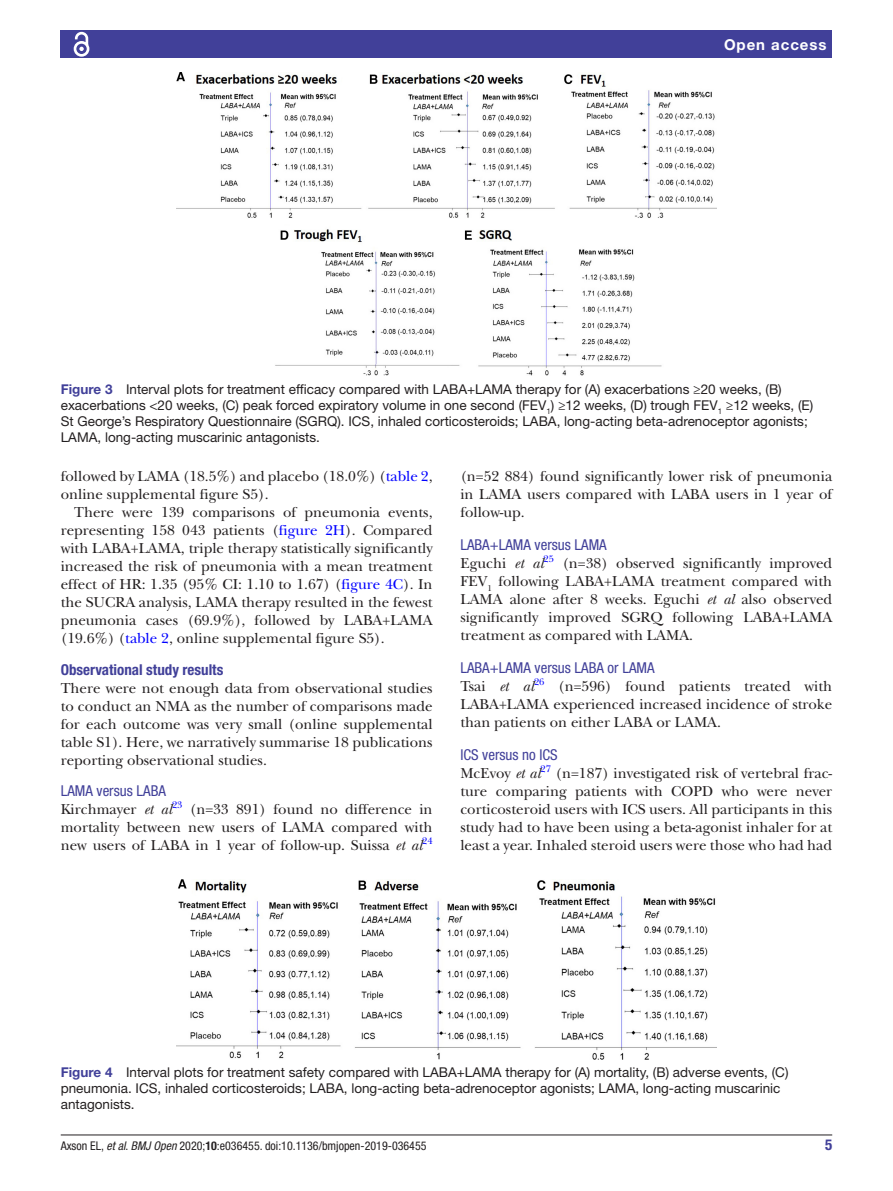
<style>
.page{position:relative;width:893px;height:1191px;background:#fff}
.page>*{position:absolute;margin:0;border:0;box-sizing:border-box;transform-origin:0 0}
.t1{font:15px/18px "New Baskerville";color:#231f20;text-align:justify}
.t2{font:condensed 15px "Helvetica Neue LT Std";color:#414099}
.t3{font:700 condensed 15px "Helvetica Neue LT Std";color:#414099}
.t4{font:700 15px "Helvetica Neue LT Std";letter-spacing:.065em;color:#fff}
.t5{font:13.5px/16.2px "Helvetica Neue LT Std";color:#231f20}
.t6{font:condensed 12px "Helvetica Neue LT Std";color:#231f20}
.t7{font:9.9px "New Baskerville";color:#00f}
.s1{font-weight:700;color:#414099}
.s2{color:#00f}
.s3{font-style:italic}
.s4{font-weight:700}
</style>
<div class="page">
<hr style="left:61px;top:1134px;width:771px;height:1px;background:#231f20">
<div style="left:61px;top:31px;width:771px;height:27px;background:#414099"></div>
<svg style="left:73px;top:31px;width:17px;height:26px"></svg>
<img style="left:176px;top:73px;width:540px;height:303px">
<img style="left:176px;top:879px;width:540px;height:180px">
<p class="t4" style="left:724px;top:35px;width:104px">Open access</p>
<p class="t5" style="left:61px;top:380px;width:754px"><span class="s1">Figure 3</span> Interval plots for treatment efficacy compared with LABA+LAMA therapy for (A) exacerbations ≥20 weeks, (B) exacerbations &lt;20 weeks, (C) peak forced expiratory volume in one second (FEV<sub>1</sub>) ≥12 weeks, (D) trough FEV<sub>1</sub> ≥12 weeks, (E)<br>St George’s Respiratory Questionnaire (SGRQ). ICS, inhaled corticosteroids; LABA, long-acting beta-adrenoceptor agonists; LAMA, long-acting muscarinic antagonists.</p>
<p class="t1" style="left:61px;top:467px;width:373px">followed by LAMA (18.5%) and placebo (18.0%) (<span class="s2">table 2</span>, online supplemental figure S5).</p>
<p class="t1" style="left:61px;top:503px;width:373px;text-indent:14px">There were 139 comparisons of pneumonia events, representing 158 043 patients (<span class="s2">figure 2H</span>). Compared with LABA+LAMA, triple therapy statistically significantly increased the risk of pneumonia with a mean treatment effect of HR: 1.35 (95% CI: 1.10 to 1.67) (<span class="s2">figure 4C</span>). In the SUCRA analysis, LAMA therapy resulted in the fewest pneumonia cases (69.9%), followed by LABA+LAMA (19.6%) (<span class="s2">table 2</span>, online supplemental figure S5).</p>
<p class="t3" style="left:61px;top:660px;width:164px">Observational study results</p>
<p class="t1" style="left:61px;top:679px;width:373px">There were not enough data from observational studies to conduct an NMA as the number of comparisons made for each outcome was very small (online supplemental table S1). Here, we narratively summarise 18 publications reporting observational studies.</p>
<p class="t2" style="left:61px;top:782px;width:107px">LAMA versus LABA</p>
<p class="t1" style="left:61px;top:800px;width:113px">Kirchmayer <span class="s3">et al</span></p>
<p class="t7" style="left:172px;top:798px;width:12px">23</p>
<p class="t1" style="left:61px;top:800px;width:373px;text-indent:129px">(n=33 891) found no difference in mortality between new users of LAMA compared with new users of LABA in 1 year of follow-up. Suissa <span class="s3">et al</span></p>
<p class="t7" style="left:422px;top:834px;width:12px">24</p>
<p class="t1" style="left:460px;top:467px;width:373px">(n=52 884) found significantly lower risk of pneumonia in LAMA users compared with LABA users in 1 year of follow-up.</p>
<p class="t2" style="left:460px;top:536px;width:148px">LABA+LAMA versus LAMA</p>
<p class="t1" style="left:460px;top:554px;width:85px">Eguchi <span class="s3">et al</span></p>
<p class="t7" style="left:544px;top:552px;width:12px">25</p>
<p class="t1" style="left:460px;top:554px;width:373px;text-indent:102px">(n=38) observed significantly improved FEV<sub>1</sub> following LABA+LAMA treatment compared with LAMA alone after 8 weeks. Eguchi <span class="s3">et al</span> also observed significantly improved SGRQ following LABA+LAMA treatment as compared with LAMA.</p>
<p class="t2" style="left:460px;top:659px;width:196px">LABA+LAMA versus LABA or LAMA</p>
<p class="t1" style="left:460px;top:677px;width:75px">Tsai <span class="s3">et al</span></p>
<p class="t7" style="left:534px;top:675px;width:12px">26</p>
<p class="t1" style="left:460px;top:677px;width:373px;text-indent:98px">(n=596) found patients treated with LABA+LAMA experienced increased incidence of stroke than patients on either LABA or LAMA.</p>
<p class="t2" style="left:460px;top:746px;width:99px">ICS versus no ICS</p>
<p class="t1" style="left:460px;top:764px;width:82px">McEvoy <span class="s3">et al</span></p>
<p class="t7" style="left:541px;top:762px;width:12px">27</p>
<p class="t1" style="left:460px;top:764px;width:373px;text-indent:95px">(n=187) investigated risk of vertebral frac&shy;ture comparing patients with COPD who were never corticosteroid users with ICS users. All participants in this study had to have been using a beta-agonist inhaler for at least a year. Inhaled steroid users were those who had had</p>
<p class="t5" style="left:61px;top:1063px;width:729px"><span class="s1">Figure 4</span> Interval plots for treatment safety compared with LABA+LAMA therapy for (A) mortality, (B) adverse events, (C) pneumonia. ICS, inhaled corticosteroids; LABA, long-acting beta-adrenoceptor agonists; LAMA, long-acting muscarinic antagonists.</p>
<p class="t6" style="left:61px;top:1138px;width:367px">Axson EL, <span class="s3">et al</span>. <span class="s3">BMJ Open</span> 2020;<span class="s4">10</span>:e036455. doi:10.1136/bmjopen-2019-036455</p>
<p class="t3" style="left:825px;top:1135px;width:9px">5</p>
</div>
